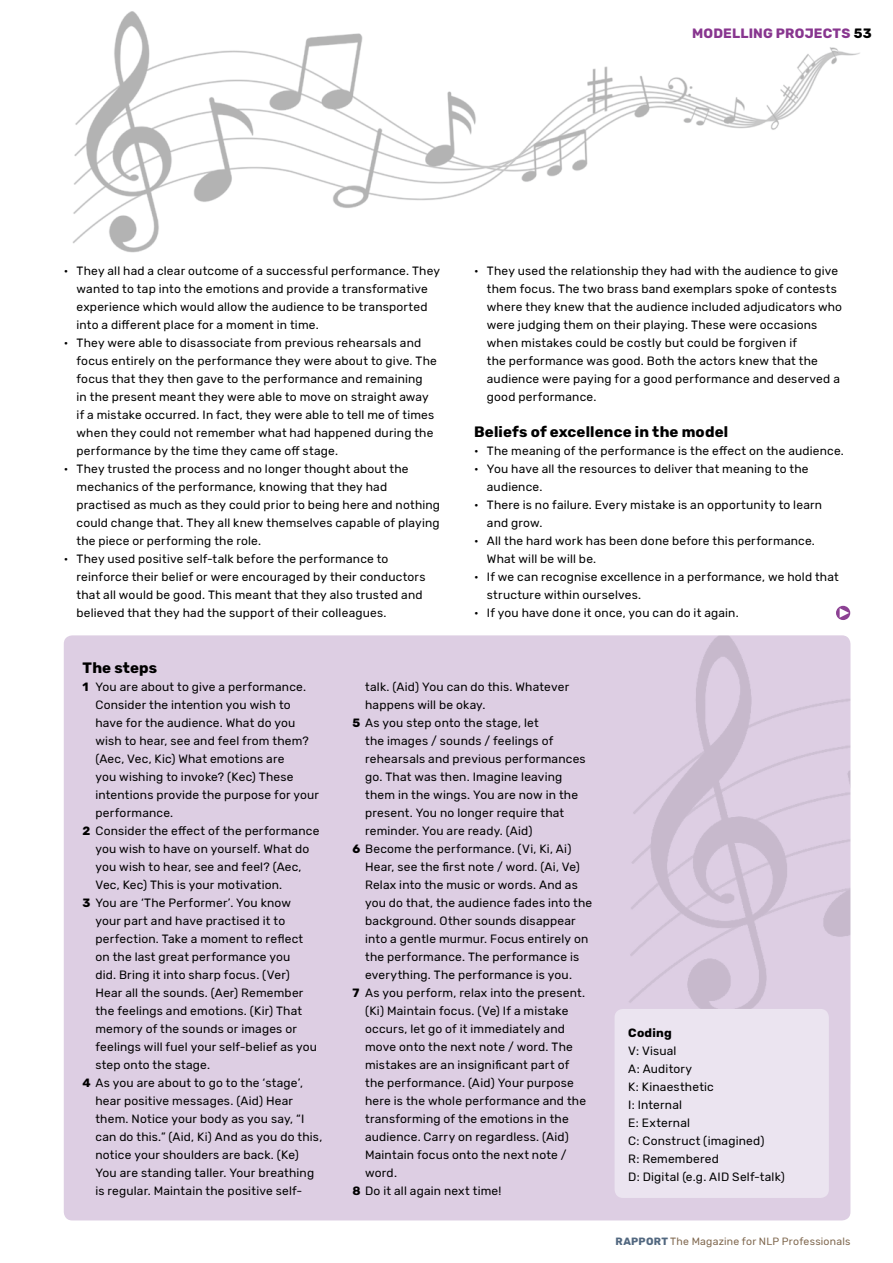
<style>
.page{position:relative;width:893px;height:1263px;background:#fff}
.page>*{position:absolute;margin:0;border:0;box-sizing:border-box;transform-origin:0 0}
.t1{font:700 15px "Rubik";letter-spacing:.01em;color:#000}
.t2{font:700 13.5px "Rubik";color:#88368f}
.t3{font:700 13.5px "Rubik";color:#000}
.t4{font:12px/18px "Rubik";letter-spacing:.015em;color:#000}
.t5{font:700 12px "Rubik";letter-spacing:.02em;color:#000}
.t6{font:10.5px "Rubik";letter-spacing:.02em;color:#7f674e}
.s1{font-weight:700}
.s2{font-weight:700;color:#526880}
</style>
<div class="page">
<div style="left:64px;top:635px;width:786px;height:585px;background:#ddcee3;border-radius:9px"></div>
<img style="left:571px;top:635px;width:279px;height:380px">
<div style="left:615px;top:1009px;width:214px;height:189px;background:#ebe4f0;border-radius:9px"></div>
<img style="left:72px;top:11px;width:788px;height:242px">
<svg style="left:836px;top:606px;width:14px;height:14px"></svg>
<svg style="left:840px;top:608px;width:9px;height:10px"></svg>
<p class="t2" style="left:692px;top:26px;width:10px">modelling</p>
<p class="t2" style="left:776px;top:26px;width:11px">pro</p>
<p class="t2" style="left:805px;top:26px;width:13px">jects</p>
<p class="t3" style="left:854px;top:26px;width:19px">53</p>
<p class="t4" style="left:77px;top:262px;width:365px;text-indent:-13px">• They all had a clear outcome of a successful performance. They wanted to tap into the emotions and provide a transformative experience which would allow the audience to be transported into a different place for a moment in time.</p>
<p class="t4" style="left:77px;top:334px;width:362px;text-indent:-13px">• They were able to disassociate from previous rehearsals and focus entirely on the performance they were about to give. The focus that they then gave to the performance and remaining<br>in the present meant they were able to move on straight away if a mistake occurred. In fact, they were able to tell me of times when they could not remember what had happened during the performance by the time they came off stage.</p>
<p class="t4" style="left:77px;top:460px;width:365px;text-indent:-13px">• They trusted the process and no longer thought about the mechanics of the performance, knowing that they had practised as much as they could prior to being here and nothing could change that. They all knew themselves capable of playing the piece or performing the role.</p>
<p class="t4" style="left:77px;top:550px;width:350px;text-indent:-13px">• They used positive self-talk before the performance to reinforce their belief or were encouraged by their conductors that all would be good. This meant that they also trusted and believed that they had the support of their colleagues.</p>
<p class="t4" style="left:487px;top:262px;width:357px;text-indent:-13px">• They used the relationship they had with the audience to give them focus. The two brass band exemplars spoke of contests where they knew that the audience included adjudicators who were judging them on their playing. These were occasions when mistakes could be costly but could be forgiven if<br>the performance was good. Both the actors knew that the audience were paying for a good performance and deserved a good performance.</p>
<p class="t1" style="left:474px;top:423px;width:255px">Beliefs of excellence in the model</p>
<p class="t4" style="left:474px;top:442px;width:371px">• The meaning of the performance is the effect on the audience.</p>
<p class="t4" style="left:487px;top:460px;width:323px;text-indent:-13px">• You have all the resources to deliver that meaning to the audience.</p>
<p class="t4" style="left:487px;top:496px;width:337px;text-indent:-13px">• There is no failure. Every mistake is an opportunity to learn and grow.</p>
<p class="t4" style="left:487px;top:532px;width:330px;text-indent:-13px">• All the hard work has been done before this performance.<br>What will be will be.</p>
<p class="t4" style="left:487px;top:568px;width:353px;text-indent:-13px">• If we can recognise excellence in a performance, we hold that structure within ourselves.</p>
<p class="t4" style="left:474px;top:604px;width:266px">• If you have done it once, you can do it again.</p>
<p class="t1" style="left:83px;top:659px;width:76px">The steps</p>
<p class="t4" style="left:83px;top:678px;width:225px"><span class="s1">1</span> You are about to give a performance.</p>
<p class="t4" style="left:95px;top:696px;width:197px">Consider the intention you wish to</p>
<p class="t4" style="left:95px;top:714px;width:201px">have for the audience. What do you</p>
<p class="t4" style="left:95px;top:732px;width:215px">wish to hear, see and feel from them?</p>
<p class="t4" style="left:95px;top:750px;width:191px">(Aec, Vec, Kic) What emotions are</p>
<p class="t4" style="left:95px;top:768px;width:200px">you wishing to invoke? (Kec) These</p>
<p class="t4" style="left:95px;top:786px;width:225px">intentions provide the purpose for your</p>
<p class="t4" style="left:95px;top:804px;width:79px">performance.</p>
<p class="t4" style="left:83px;top:822px;width:238px"><span class="s1">2</span> Consider the effect of the performance</p>
<p class="t4" style="left:95px;top:840px;width:215px">you wish to have on yourself. What do</p>
<p class="t4" style="left:95px;top:858px;width:208px">you wish to hear, see and feel? (Aec,</p>
<p class="t4" style="left:95px;top:876px;width:188px">Vec, Kec) This is your motivation.</p>
<p class="t4" style="left:83px;top:894px;width:210px"><span class="s1">3</span> You are ‘The Performer’. You know</p>
<p class="t4" style="left:95px;top:912px;width:191px">your part and have practised it to</p>
<p class="t4" style="left:95px;top:930px;width:209px">perfection. Take a moment to reflect</p>
<p class="t4" style="left:95px;top:948px;width:197px">on the last great performance you</p>
<p class="t4" style="left:95px;top:966px;width:196px">did. Bring it into sharp focus. (Ver)</p>
<p class="t4" style="left:95px;top:984px;width:209px">Hear all the sounds. (Aer) Remember</p>
<p class="t4" style="left:95px;top:1002px;width:208px">the feelings and emotions. (Kir) That</p>
<p class="t4" style="left:95px;top:1020px;width:203px">memory of the sounds or images or</p>
<p class="t4" style="left:95px;top:1038px;width:223px">feelings will fuel your self-belief as you</p>
<p class="t4" style="left:95px;top:1056px;width:116px">step onto the stage.</p>
<p class="t4" style="left:83px;top:1074px;width:222px"><span class="s1">4</span> As you are about to go to the ‘stage’,</p>
<p class="t4" style="left:95px;top:1092px;width:199px">hear positive messages. (Aid) Hear</p>
<p class="t4" style="left:95px;top:1110px;width:210px">them. Notice your body as you say, “I</p>
<p class="t4" style="left:95px;top:1128px;width:228px">can do this.” (Aid, Ki) And as you do this,</p>
<p class="t4" style="left:95px;top:1146px;width:205px">notice your shoulders are back. (Ke)</p>
<p class="t4" style="left:95px;top:1164px;width:220px">You are standing taller. Your breathing</p>
<p class="t4" style="left:95px;top:1182px;width:208px">is regular. Maintain the positive self-</p>
<p class="t4" style="left:365px;top:678px;width:206px">talk. (Aid) You can do this. Whatever</p>
<p class="t4" style="left:365px;top:696px;width:122px">happens will be okay.</p>
<p class="t4" style="left:352px;top:714px;width:188px"><span class="s1">5</span> As you step onto the stage, let</p>
<p class="t4" style="left:365px;top:732px;width:190px">the images / sounds / feelings of</p>
<p class="t4" style="left:365px;top:750px;width:222px">rehearsals and previous performances</p>
<p class="t4" style="left:365px;top:768px;width:199px">go. That was then. Imagine leaving</p>
<p class="t4" style="left:365px;top:786px;width:214px">them in the wings. You are now in the</p>
<p class="t4" style="left:365px;top:804px;width:201px">present. You no longer require that</p>
<p class="t4" style="left:365px;top:822px;width:169px">reminder. You are ready. (Aid)</p>
<p class="t4" style="left:352px;top:840px;width:221px"><span class="s1">6</span> Become the performance. (Vi, Ki, Ai)</p>
<p class="t4" style="left:365px;top:858px;width:216px">Hear, see the first note / word. (Ai, Ve)</p>
<p class="t4" style="left:365px;top:876px;width:214px">Relax into the music or words. And as</p>
<p class="t4" style="left:365px;top:894px;width:229px">you do that, the audience fades into the</p>
<p class="t4" style="left:365px;top:912px;width:212px">background. Other sounds disappear</p>
<p class="t4" style="left:365px;top:930px;width:225px">into a gentle murmur. Focus entirely on</p>
<p class="t4" style="left:365px;top:948px;width:215px">the performance. The performance is</p>
<p class="t4" style="left:365px;top:966px;width:208px">everything. The performance is you.</p>
<p class="t4" style="left:352px;top:984px;width:234px"><span class="s1">7</span> As you perform, relax into the present.</p>
<p class="t4" style="left:365px;top:1002px;width:205px">(Ki) Maintain focus. (Ve) If a mistake</p>
<p class="t4" style="left:365px;top:1020px;width:201px">occurs, let go of it immediately and</p>
<p class="t4" style="left:365px;top:1038px;width:209px">move onto the next note / word. The</p>
<p class="t4" style="left:365px;top:1056px;width:206px">mistakes are an insignificant part of</p>
<p class="t4" style="left:365px;top:1074px;width:210px">the performance. (Aid) Your purpose</p>
<p class="t4" style="left:365px;top:1092px;width:222px">here is the whole performance and the</p>
<p class="t4" style="left:365px;top:1110px;width:205px">transforming of the emotions in the</p>
<p class="t4" style="left:365px;top:1128px;width:205px">audience. Carry on regardless. (Aid)</p>
<p class="t4" style="left:365px;top:1146px;width:203px">Maintain focus onto the next note /</p>
<p class="t4" style="left:365px;top:1164px;width:33px">word.</p>
<p class="t4" style="left:352px;top:1182px;width:151px"><span class="s1">8</span> Do it all again next time!</p>
<p class="t5" style="left:628px;top:1026px;width:45px">Coding</p>
<p class="t4" style="left:628px;top:1042px;width:158px">V: Visual<br>A: Auditory<br>K: Kinaesthetic<br>I: Internal<br>E: External<br>C: Construct (imagined)<br>R: Remembered<br>D: Digital (e.g. AID Self-talk)</p>
<p class="t6" style="left:616px;top:1235px;width:236px"><span class="s2">RAPPorT</span> The Magazine for NLP Professionals</p>
</div>
